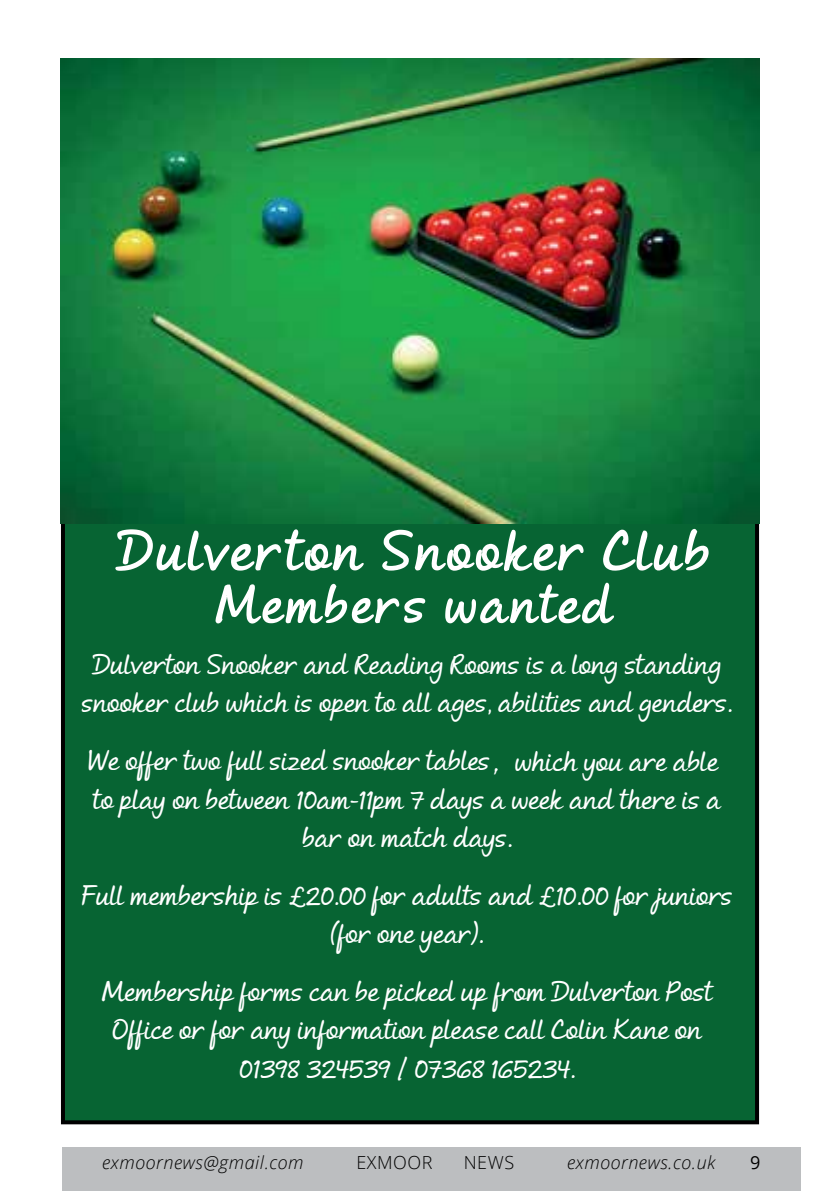
<style>
.page{position:relative;width:840px;height:1191px;background:#fff}
.page>*{position:absolute;margin:0;border:0;box-sizing:border-box;transform-origin:0 0}
.t1{font:500 26.8px/38.2px "Andrea II Script Slant";color:#fff;text-align:center}
.t2{font:20px "Myriad";color:#fff}
.t3{font:italic 300 18px "Open Sans";letter-spacing:.03em;color:#000}
.t4{font:300 18px "Open Sans";letter-spacing:.03em;color:#000}
.t5{font:18px "Open Sans";color:#000}
</style>
<div class="page">
<div style="left:62px;top:1146px;width:739px;height:45px;background:#bcbec0"></div>
<div style="left:63px;top:60px;width:693px;height:1062px;background:#076433"></div>
<img style="left:61px;top:58px;width:697px;height:465px">
<svg style="left:115px;top:529px;width:248px;height:42px"></svg>
<svg style="left:382px;top:530px;width:201px;height:41px"></svg>
<svg style="left:603px;top:529px;width:105px;height:41px"></svg>
<svg style="left:215px;top:584px;width:210px;height:39px"></svg>
<svg style="left:445px;top:582px;width:168px;height:41px"></svg>
<p class="t1" style="left:82px;top:648px;width:651px">Dulverton Snooker and Reading Rooms is a long standing snooker club which is open to a l ages, abilities and genders.</p>
<p class="t1" style="left:88px;top:744px;width:640px">We o fer two fu l sized s ooker table of which you are able to play on betw en 10am- 1pm 7 days a w ek and there is a bar on match days.</p>
<p class="t1" style="left:82px;top:879px;width:652px">Fu l membership is £20.00 for adults and £10.00 for juniors (for one year).</p>
<p class="t1" style="left:102px;top:975px;width:611px">Membership forms can be picked up from Dulverton Post<br>O fice or for any information please ca l Colin Kane on<br>01398 324539 / 07368 165234.</p>
<p class="t1" style="left:74px;top:648px;width:651px">Dulverton Snooker and Reading Rooms is a long standing snooker club which is open to all ages, abilities and genders.</p>
<p class="t1" style="left:79px;top:745px;width:640px">We offer two full sized s ooker table of which you are able to play on between 10am-11pm 7 days a week and there is a bar on match days.</p>
<p class="t1" style="left:73px;top:879px;width:652px">Full membership is £20.00 for adults and £10.00 for juniors (for one year).</p>
<p class="t1" style="left:94px;top:975px;width:611px">Membership forms can be picked up from Dulverton Post<br>Office or for any information please call Colin Kane on<br>01398 324539 / 07368 165234.</p>
<p class="t1" style="left:288px;top:744px;width:211px">bar on match days.</p>
<p class="t1" style="left:280px;top:745px;width:211px">bar on match days.</p>
<p class="t2" style="left:493px;top:755px;width:6px">,</p>
<p class="t1" style="left:226px;top:975px;width:337px">01398 324539 / 07368 165234.</p>
<p class="t1" style="left:217px;top:976px;width:337px">01398 324539 / 07368 165234.</p>
<p class="t3" style="left:102px;top:1150px;width:203px">exmoornews@gmail.com</p>
<p class="t4" style="left:356px;top:1150px;width:78px">EXMOOR</p>
<p class="t4" style="left:463px;top:1150px;width:52px">NEWS</p>
<p class="t3" style="left:566px;top:1150px;width:150px">exmoornews.co.uk</p>
<p class="t5" style="left:749px;top:1150px;width:12px">9</p>
</div>
